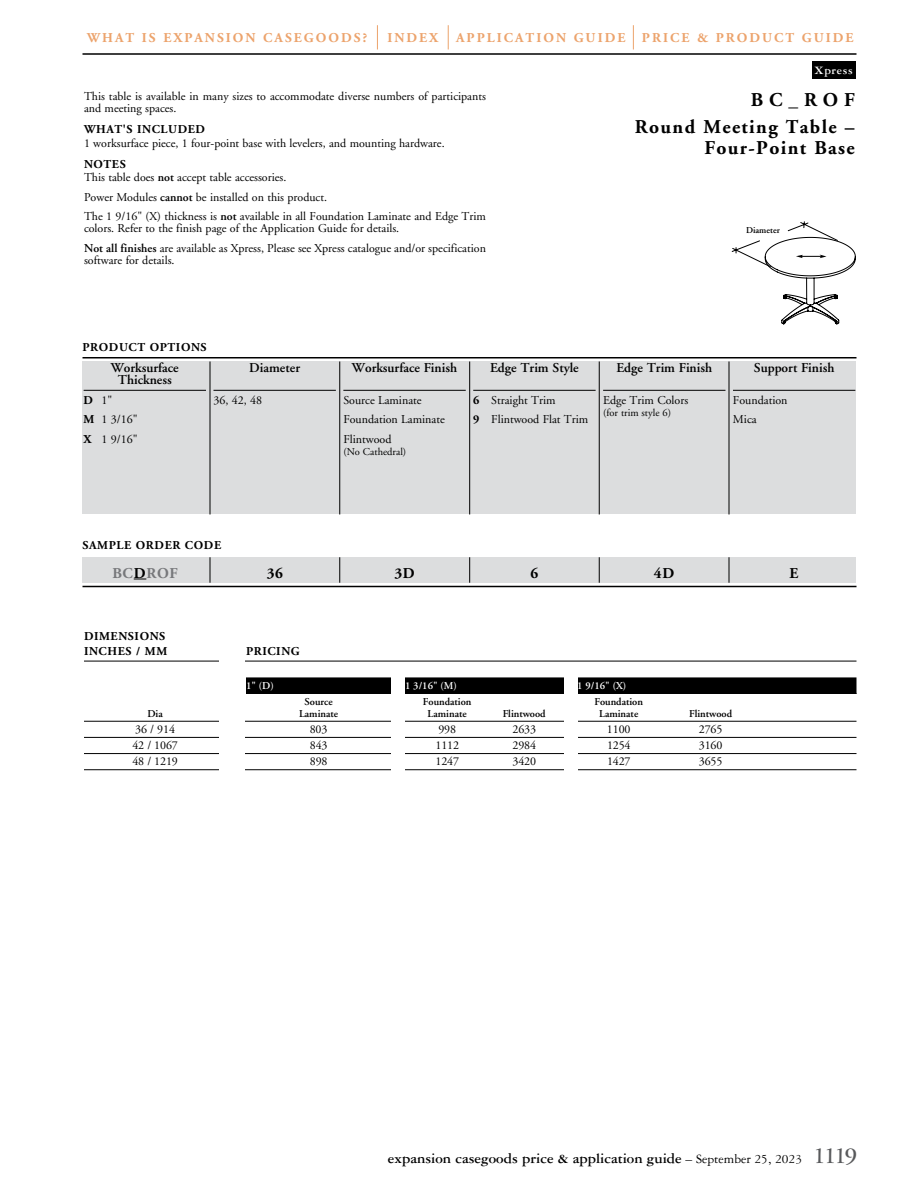
<style>
.page{position:relative;width:918px;height:1188px;background:#fff}
.page>*{position:absolute;margin:0;border:0;box-sizing:border-box;transform-origin:0 0}
.t1{font:700 19.5px/27px "Adobe Garamond";letter-spacing:.07em;color:#000;text-align:right}
.t2{font:700 15px "Garamond Three";color:#000}
.t3{font:700 15px "Adobe Garamond";color:#000}
.t4{font:700 15px "Adobe Garamond";letter-spacing:.05em;color:#77787b}
.t5{font:600 13.5px/12px "Adobe Garamond";color:#000;text-align:center}
.t6{font:700 13.5px "Adobe Garamond";letter-spacing:.15em;color:#eca36c}
.t7{font:12px/19.5px "Adobe Garamond";color:#000}
.t8{font:700 12px/15px "Adobe Garamond";letter-spacing:.05em;color:#000}
.t9{font:700 12px "Garamond Three";letter-spacing:.05em;color:#fff}
.t10{font:600 10.5px "Adobe Garamond";color:#000}
.t11{font:10.5px "Adobe Garamond";color:#000}
.t12{font:600 10.5px "Adobe Garamond";color:#fff}
.t13{font:600 9px "Adobe Garamond";color:#000}
.s1{font-weight:700}
.s2{font-weight:600}
.s3{color:#000}
.s4{font-weight:400;font-size:13.5px}
.s5{font-size:24px;color:#58595b}
</style>
<div class="page">
<hr style="left:82px;top:53px;width:774px;height:2px;background:#000">
<svg style="left:633px;top:25px;width:1px;height:24px"></svg>
<svg style="left:377px;top:25px;width:1px;height:24px"></svg>
<svg style="left:448px;top:25px;width:1px;height:24px"></svg>
<div style="left:812px;top:62px;width:43px;height:17px;background:#000"></div>
<svg style="left:732px;top:221px;width:124px;height:103px"></svg>
<div style="left:82px;top:362px;width:774px;height:152px;background:#dcddde"></div>
<hr style="left:84px;top:390px;width:122px;height:1px;background:#000">
<hr style="left:213px;top:390px;width:123px;height:1px;background:#000">
<hr style="left:343px;top:390px;width:123px;height:1px;background:#000">
<hr style="left:473px;top:390px;width:123px;height:1px;background:#000">
<hr style="left:603px;top:390px;width:122px;height:1px;background:#000">
<hr style="left:733px;top:390px;width:122px;height:1px;background:#000">
<hr style="left:82px;top:357px;width:774px;height:1px;background:#000">
<hr style="left:210px;top:362px;width:1px;height:152px;background:#000">
<hr style="left:339px;top:361px;width:1px;height:153px;background:#000">
<hr style="left:729px;top:362px;width:1px;height:153px;background:#000">
<hr style="left:599px;top:362px;width:1px;height:152px;background:#000">
<hr style="left:82px;top:586px;width:774px;height:1px;background:#000">
<div style="left:82px;top:557px;width:774px;height:26px;background:#dcddde"></div>
<svg style="left:134px;top:579px;width:12px;height:1px"></svg>
<svg style="left:210px;top:557px;width:1px;height:26px"></svg>
<svg style="left:339px;top:557px;width:1px;height:26px"></svg>
<hr style="left:469px;top:362px;width:1px;height:152px;background:#000">
<svg style="left:469px;top:557px;width:1px;height:26px"></svg>
<svg style="left:599px;top:557px;width:1px;height:26px"></svg>
<svg style="left:729px;top:557px;width:1px;height:26px"></svg>
<hr style="left:84px;top:661px;width:772px;height:1px;background:#000">
<div style="left:246px;top:677px;width:610px;height:17px;background:#000"></div>
<hr style="left:84px;top:721px;width:772px;height:1px;background:#000">
<hr style="left:84px;top:737px;width:772px;height:1px;background:#000">
<hr style="left:84px;top:753px;width:772px;height:1px;background:#000">
<hr style="left:84px;top:769px;width:772px;height:1px;background:#000">
<div style="left:220px;top:630px;width:25px;height:338px;background:#fff"></div>
<div style="left:392px;top:673px;width:13px;height:121px;background:#fff"></div>
<div style="left:564px;top:674px;width:13px;height:120px;background:#fff"></div>
<p class="t6" style="left:87px;top:31px;width:281px">WHAT IS EXPANSION CASEGOODS?</p>
<p class="t6" style="left:387px;top:31px;width:52px">INDEX</p>
<p class="t6" style="left:456px;top:31px;width:399px">APPLICATION GUIDE PRICE &amp; PRODUCT GUIDE</p>
<p class="t9" style="left:814px;top:64px;width:40px">Xpress</p>
<h1 class="t1" style="left:635px;top:86px;width:221px">BC_ROF<br>Round Meeting Table –</h1>
<h1 class="t1" style="left:704px;top:134px;width:152px">Four-Point Base</h1>
<p class="t7" style="left:84px;top:91px;width:404px;line-height:12px">This table is available in many sizes to accommodate diverse numbers of participants and meeting spaces.</p>
<p class="t8" style="left:84px;top:122px;width:123px">WHAT'S INCLUDED</p>
<p class="t7" style="left:84px;top:134px;width:361px">1 worksurface piece, 1 four-point base with levelers, and mounting hardware.</p>
<p class="t7" style="left:84px;top:158px;width:202px;line-height:13.5px"><span class="s1">NOTES<br></span>This table does <span class="s2">not</span> accept table accessories.</p>
<p class="t7" style="left:84px;top:188px;width:404px">Power Modules <span class="s2">cannot</span> be installed on this product.<br>The 1 9/16" (X) thickness is <span class="s2">not</span> available in all Foundation Laminate and Edge Trim</p>
<p class="t7" style="left:84px;top:219px;width:403px">colors. Refer to the finish page of the Application Guide for details.<br><span class="s2">Not all finishes</span> are available as Xpress, Please see Xpress catalogue and/or specification</p>
<p class="t7" style="left:84px;top:251px;width:90px">software for details.</p>
<p class="t13" style="left:746px;top:226px;width:35px">Diameter</p>
<p class="t8" style="left:82px;top:340px;width:126px">PRODUCT OPTIONS</p>
<p class="t5" style="left:111px;top:362px;width:70px">Worksurface<br>Thickness</p>
<p class="t7" style="left:84px;top:391px;width:56px"><span class="s1">D</span> 1"<br><span class="s1">M</span> 1 3/16"<br><span class="s1">X</span> 1 9/16"</p>
<p class="t5" style="left:249px;top:362px;width:52px">Diameter</p>
<p class="t7" style="left:213px;top:391px;width:50px">36, 42, 48</p>
<p class="t5" style="left:352px;top:362px;width:107px">Worksurface Finish</p>
<p class="t7" style="left:343px;top:391px;width:103px">Source Laminate<br>Foundation Laminate<br>Flintwood</p>
<p class="t11" style="left:343px;top:446px;width:64px">(No Cathedral)</p>
<p class="t5" style="left:490px;top:362px;width:90px">Edge Trim Style</p>
<p class="t7" style="left:473px;top:391px;width:117px"><span class="s1">6</span> Straight Trim<br><span class="s1">9</span> Flintwood Flat Trim</p>
<p class="t5" style="left:616px;top:362px;width:97px">Edge Trim Finish</p>
<p class="t7" style="left:603px;top:391px;width:87px">Edge Trim Colors</p>
<p class="t11" style="left:603px;top:407px;width:69px">(for trim style 6)</p>
<p class="t5" style="left:754px;top:362px;width:82px">Support Finish</p>
<p class="t7" style="left:733px;top:391px;width:56px">Foundation<br>Mica</p>
<p class="t8" style="left:82px;top:538px;width:140px">SAMPLE ORDER CODE</p>
<p class="t4" style="left:112px;top:565px;width:67px">BC<span class="s3">D</span>ROF</p>
<p class="t3" style="left:267px;top:565px;width:18px">36</p>
<p class="t3" style="left:394px;top:565px;width:22px">3D</p>
<p class="t3" style="left:530px;top:565px;width:9px">6</p>
<p class="t3" style="left:654px;top:565px;width:22px">4D</p>
<p class="t3" style="left:789px;top:565px;width:10px">E</p>
<p class="t8" style="left:84px;top:629px;width:85px">DIMENSIONS<br>INCHES / MM</p>
<p class="t8" style="left:246px;top:644px;width:55px">PRICING</p>
<p class="t12" style="left:246px;top:680px;width:29px">1" (D)</p>
<p class="t12" style="left:405px;top:680px;width:53px">1 3/16" (M)</p>
<p class="t12" style="left:577px;top:680px;width:51px">1 9/16" (X)</p>
<p class="t10" style="left:305px;top:696px;width:30px">Source</p>
<p class="t10" style="left:423px;top:696px;width:50px">Foundation</p>
<p class="t10" style="left:594px;top:696px;width:50px">Foundation</p>
<p class="t10" style="left:147px;top:708px;width:17px">Dia</p>
<p class="t10" style="left:299px;top:708px;width:41px">Laminate</p>
<p class="t10" style="left:428px;top:708px;width:41px">Laminate</p>
<p class="t10" style="left:503px;top:708px;width:44px">Flintwood</p>
<p class="t10" style="left:599px;top:708px;width:41px">Laminate</p>
<p class="t10" style="left:689px;top:708px;width:44px">Flintwood</p>
<p class="t7" style="left:135px;top:720px;width:41px">36 / 914</p>
<p class="t7" style="left:310px;top:720px;width:19px">803</p>
<p class="t7" style="left:438px;top:720px;width:19px">998</p>
<p class="t7" style="left:512px;top:720px;width:25px">2633</p>
<p class="t7" style="left:607px;top:720px;width:25px">1100</p>
<p class="t7" style="left:699px;top:720px;width:25px">2765</p>
<p class="t7" style="left:132px;top:736px;width:47px">42 / 1067</p>
<p class="t7" style="left:310px;top:736px;width:19px">843</p>
<p class="t7" style="left:435px;top:736px;width:25px">1112</p>
<p class="t7" style="left:512px;top:736px;width:25px">2984</p>
<p class="t7" style="left:607px;top:736px;width:25px">1254</p>
<p class="t7" style="left:699px;top:736px;width:25px">3160</p>
<p class="t7" style="left:132px;top:752px;width:47px">48 / 1219</p>
<p class="t7" style="left:310px;top:752px;width:19px">898</p>
<p class="t7" style="left:435px;top:752px;width:25px">1247</p>
<p class="t7" style="left:512px;top:752px;width:25px">3420</p>
<p class="t7" style="left:607px;top:752px;width:25px">1427</p>
<p class="t7" style="left:699px;top:752px;width:25px">3655</p>
<p class="t2" style="left:388px;top:1150px;width:471px">expansion casegoods price &amp; application guide <span class="s4">– September 25, 2023</span> <span class="s5">1119</span></p>
</div>
